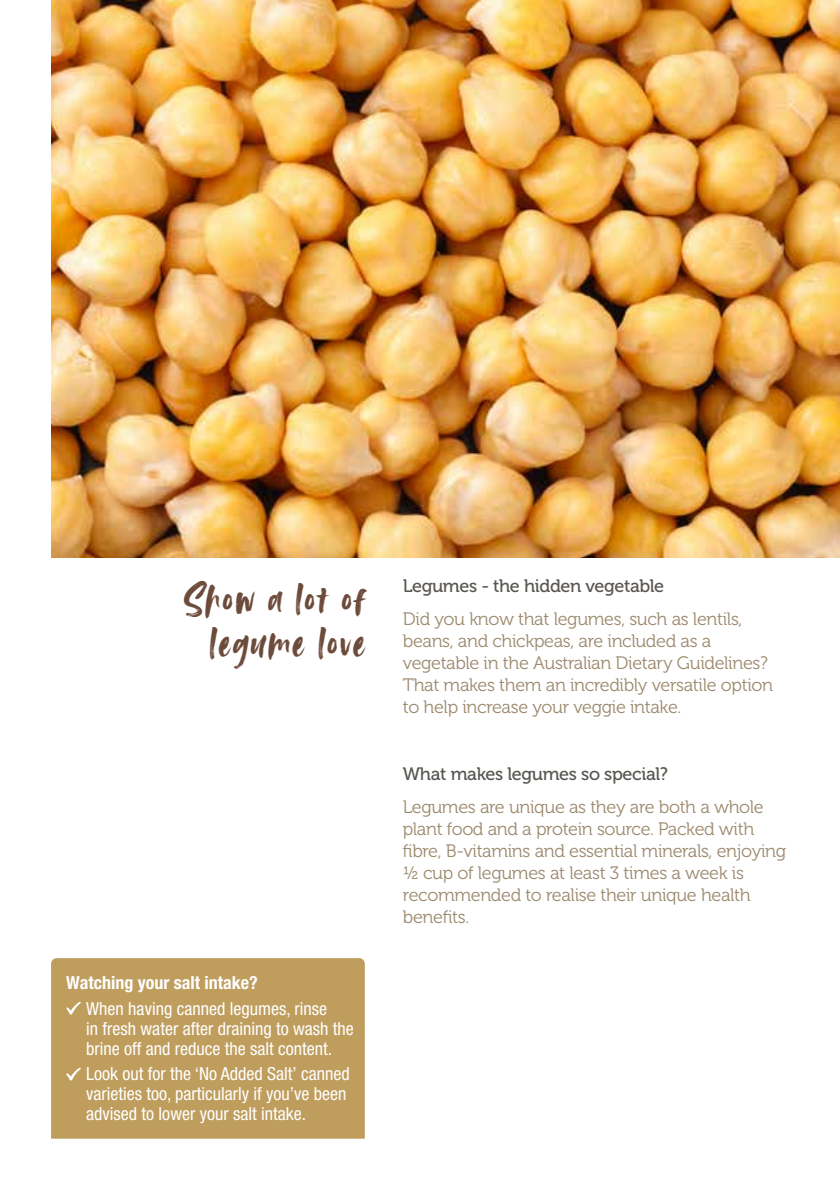
<style>
.page{position:relative;width:840px;height:1191px;background:#fff}
.page>*{position:absolute;margin:0;border:0;box-sizing:border-box;transform-origin:0 0}
.t1{font:44px/44px "Avallon Alt";letter-spacing:.045em;color:#6d4b3b;text-align:right}
.t2{font:18px/22px "Museo 300";letter-spacing:-.02em;color:#9c896e}
.t3{font:condensed 18px/20px "Helvetica Neue LT Std";color:#fff}
.t4{font:18px "Museo 500";letter-spacing:-.02em;color:#595652}
.t5{font:700 condensed 18px "Helvetica Neue LT Std";color:#fff}
</style>
<div class="page">
<div style="left:51px;top:958px;width:313px;height:180px;background:#bf9d5d"></div>
<img style="left:51px;top:0;width:788px;height:557px">
<svg style="left:66px;top:1001px;width:15px;height:13px"></svg>
<svg style="left:66px;top:1067px;width:15px;height:13px"></svg>
<h1 class="t1" style="left:182px;top:578px;width:184px">Show a lot of legume love</h1>
<p class="t5" style="left:66px;top:971px;width:193px">Watching your salt intake?</p>
<p class="t3" style="left:86px;top:998px;width:269px">When having canned legumes, rinse<br>in fresh water after draining to wash the brine off and reduce the salt content.</p>
<p class="t3" style="left:86px;top:1063px;width:265px">Look out for the ‘No Added Salt’ canned varieties too, particularly if you’ve been advised to lower your salt intake.</p>
<p class="t4" style="left:402px;top:575px;width:262px">Legumes - the hidden vegetable</p>
<p class="t2" style="left:402px;top:608px;width:371px">Did you know that legumes, such as lentils, beans, and chickpeas, are included as a vegetable in the Australian Dietary Guidelines?<br>That makes them an incredibly versatile option to help increase your veggie intake.</p>
<p class="t4" style="left:402px;top:763px;width:266px">What makes legumes so special?</p>
<p class="t2" style="left:402px;top:796px;width:385px">Legumes are unique as they are both a whole plant food and a protein source. Packed with fibre, B-vitamins and essential minerals, enjoying ½ cup of legumes at least 3 times a week is recommended to realise their unique health benefits.</p>
</div>
